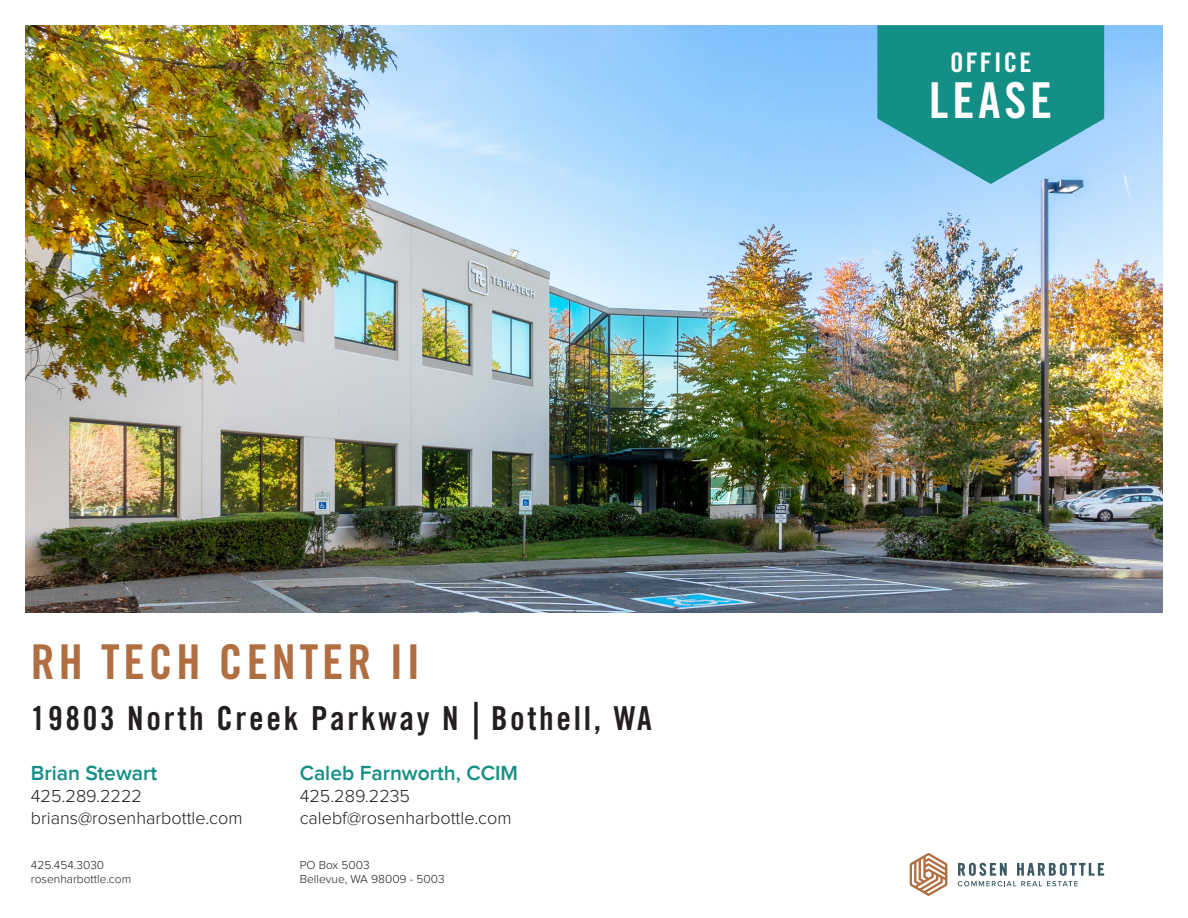
<style>
.page{position:relative;width:1188px;height:918px;background:#fff}
.page>*{position:absolute;margin:0;border:0;box-sizing:border-box;transform-origin:0 0}
.t1{font:49.5px "Trade Gothic LT Std Bd Cn 20";letter-spacing:.08em;color:#fff}
.t2{font:48px "Trade Gothic LT Std Bd Cn 20";letter-spacing:.08em;color:#b06e41}
.t3{font:33px "Trade Gothic LT Std Bd Cn 20";letter-spacing:.08em;color:#231f20}
.t4{font:27px "Trade Gothic LT Std Bd Cn 20";letter-spacing:.08em;color:#fff}
.t5{font:600 21px "Proxima Nova";color:#148f85}
.t6{font:300 18px "Proxima Nova";color:#231f20}
.t7{font:300 12px "Proxima Nova";color:#231f20}
.s1{font-family:"Myriad Pro";font-weight:600;font-size:37.5px}
</style>
<div class="page">
<img style="left:25px;top:25px;width:1138px;height:587px">
<svg style="left:877px;top:25px;width:227px;height:159px;background:#319c9d"></svg>
<svg style="left:958px;top:863px;width:146px;height:23px"></svg>
<svg style="left:910px;top:853px;width:37px;height:43px"></svg>
<p class="t2" style="left:31px;top:632px;width:391px">RH TECH CENTER II</p>
<p class="t3" style="left:31px;top:699px;width:622px">19803 North Creek Parkway N <span class="s1">|</span> Bothell, WA</p>
<p class="t5" style="left:31px;top:761px;width:128px">Brian Stewart</p>
<p class="t6" style="left:31px;top:786px;width:113px">425.289.2222</p>
<p class="t6" style="left:31px;top:808px;width:213px">brians@rosenharbottle.com</p>
<p class="t7" style="left:31px;top:858px;width:75px">425.454.3030</p>
<p class="t7" style="left:31px;top:872px;width:102px">rosenharbottle.com</p>
<p class="t5" style="left:300px;top:761px;width:220px">Caleb Farnworth, CCIM</p>
<p class="t6" style="left:300px;top:786px;width:112px">425.289.2235</p>
<p class="t6" style="left:300px;top:808px;width:213px">calebf@rosenharbottle.com</p>
<p class="t7" style="left:300px;top:858px;width:71px">PO Box 5003</p>
<p class="t7" style="left:300px;top:872px;width:146px">Bellevue, WA 98009 - 5003</p>
<p class="t4" style="left:950px;top:46px;width:83px">OFFICE</p>
<p class="t1" style="left:929px;top:71px;width:125px">LEASE</p>
</div>
